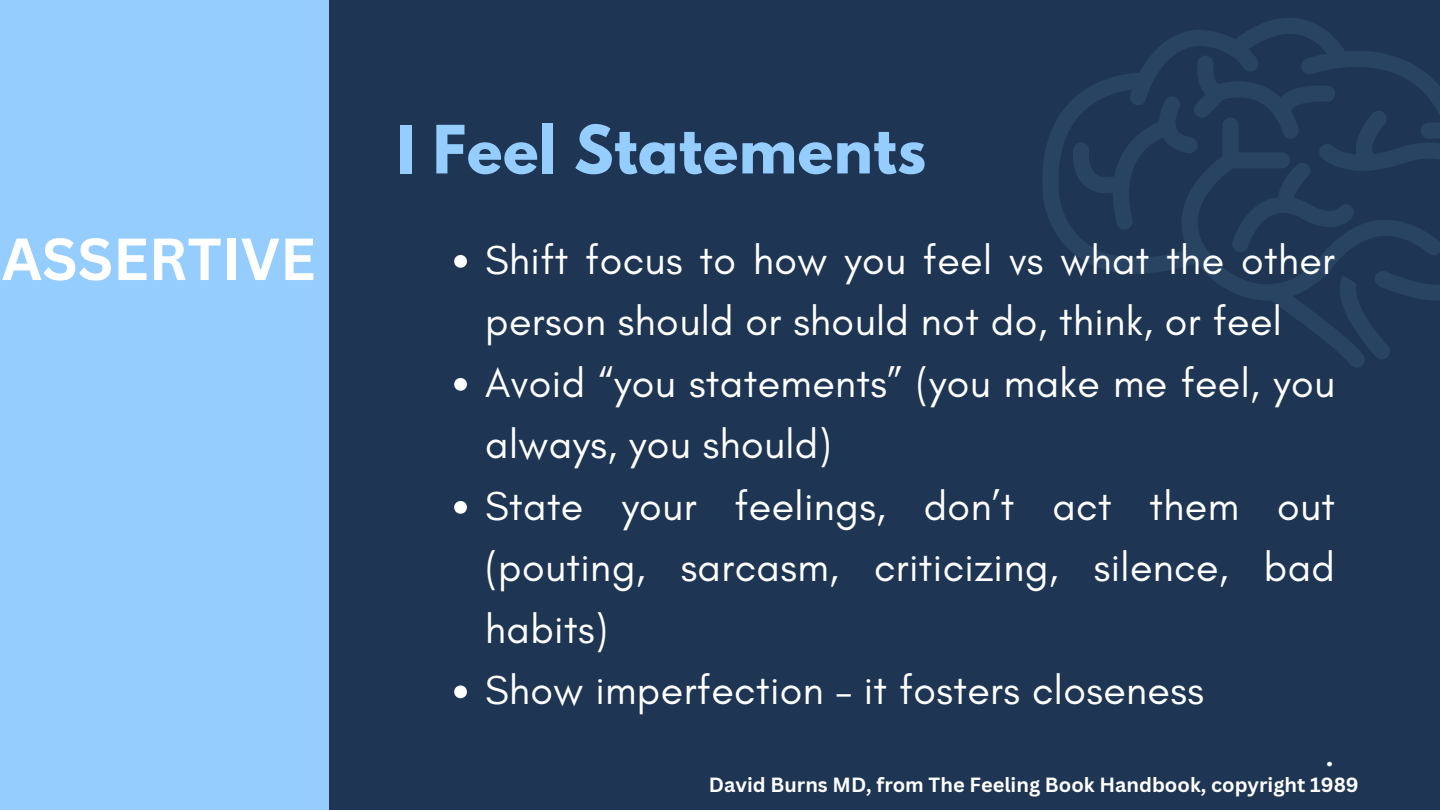
<style>
.page{position:relative;width:1440px;height:810px;background:#1e3653}
.page>*{position:absolute;margin:0;border:0;box-sizing:border-box;transform-origin:0 0}
.t1{font:700 59px "League Spartan";letter-spacing:.01em;color:#95cdff}
.t2{font:700 58px "Canva Sans";color:#fff}
.t3{font:41.2px/61.5px "Glacial Indifference";letter-spacing:.01em;color:#fff}
.t4{font:700 20px "Canva Sans";color:#fff}
</style>
<div class="page">
<div style="left:0;top:0;width:329px;height:810px;background:#95cdff"></div>
<svg style="left:1043px;top:18px;width:397px;height:349px"></svg>
<svg style="left:454px;top:255px;width:13px;height:13px"></svg>
<svg style="left:454px;top:378px;width:13px;height:13px"></svg>
<svg style="left:454px;top:501px;width:13px;height:13px"></svg>
<svg style="left:454px;top:685px;width:13px;height:13px"></svg>
<p class="t2" style="left:2px;top:218px;width:315px">ASSERTIVE</p>
<h1 class="t1" style="left:397px;top:120px;width:530px">I Feel Statements</h1>
<p class="t3" style="left:485px;top:229px;width:851px">Shift focus to how you feel vs what the other person should or should not do, think, or feel</p>
<h2 class="t3" style="left:485px;top:352px;width:851px">Avoid “you statements” (you make me feel, you always, you should)</h2>
<p class="t3" style="left:485px;top:475px;width:851px;text-align:justify">State your feelings, don’t act them out (pouting, sarcasm, criticizing, silence, bad habits)</p>
<p class="t3" style="left:485px;top:659px;width:720px">Show imperfection – it fosters closeness</p>
<p class="t3" style="left:1324px;top:721px;width:12px">.</p>
<h3 class="t4" style="left:709px;top:771px;width:651px">David Burns MD, from The Feeling Book Handbook, copyright 1989</h3>
</div>
